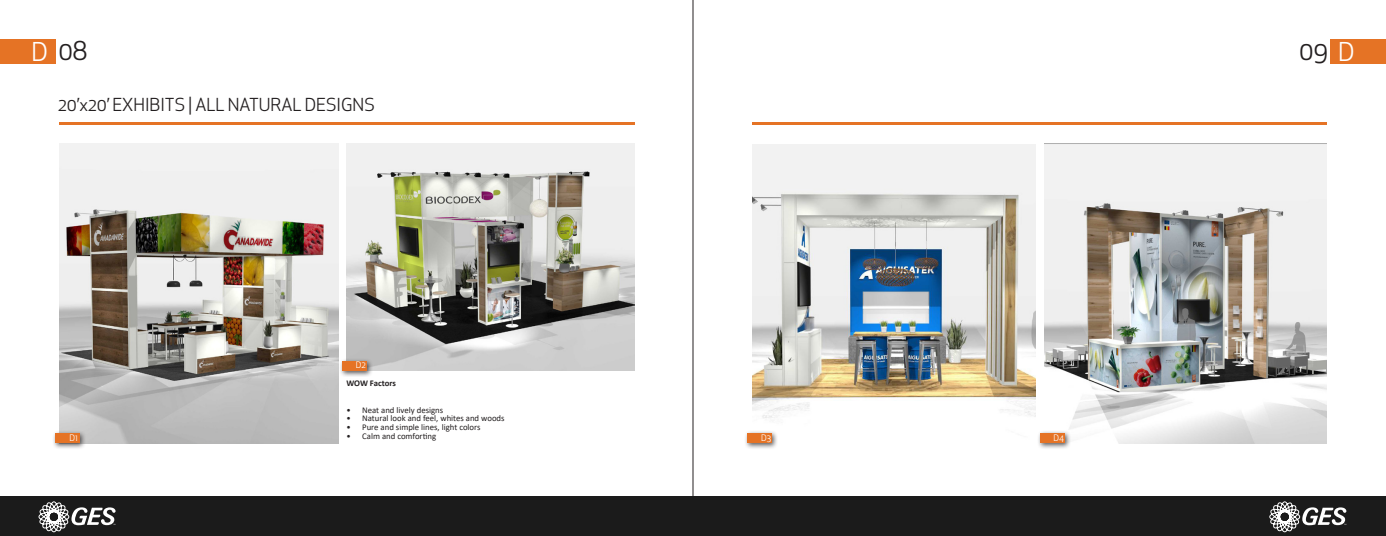
<style>
.page{position:relative;width:1386px;height:536px;background:#fff}
.page>*{position:absolute;margin:0;border:0;box-sizing:border-box;transform-origin:0 0}
.t1{font:25.38px "Apex New";color:#231f20}
.t2{font:17.5px "Apex New";color:#231f20}
.t3{font:8.75px "Calibri";color:#231f20}
.t4{font:700 8.75px "Calibri";letter-spacing:-.01em;color:#231f20}
.t5{font:8.75px "Apex New";color:#fff}
.s1{color:#fff}
</style>
<div class="page">
<hr style="left:59px;top:122px;width:576px;height:3px;background:#e57325">
<img style="left:346px;top:144px;width:289px;height:226px">
<img style="left:60px;top:144px;width:278px;height:299px">
<img style="left:752px;top:144px;width:284px;height:274px">
<hr style="left:752px;top:122px;width:574px;height:2px;background:#e57325">
<img style="left:1045px;top:144px;width:281px;height:299px">
<hr style="left:693px;top:0;width:1px;height:536px;background:#231f20">
<div style="left:0;top:40px;width:55px;height:24px;background:#e57325"></div>
<div style="left:52px;top:430px;width:34px;height:19px;background:#231f20;opacity:.75"></div>
<div style="left:55px;top:433px;width:24px;height:10px;background:#e57325"></div>
<div style="left:339px;top:357px;width:34px;height:20px;background:#231f20;opacity:.75"></div>
<div style="left:342px;top:360px;width:24px;height:10px;background:#e57325"></div>
<div style="left:745px;top:430px;width:34px;height:19px;background:#231f20;opacity:.75"></div>
<div style="left:748px;top:433px;width:24px;height:10px;background:#e57325"></div>
<div style="left:1037px;top:430px;width:34px;height:19px;background:#231f20;opacity:.75"></div>
<div style="left:1040px;top:433px;width:24px;height:10px;background:#e57325"></div>
<div style="left:1331px;top:40px;width:55px;height:24px;background:#e57325"></div>
<div style="left:0;top:496px;width:1386px;height:40px;background:#1b1b1b"></div>
<svg style="left:38px;top:501px;width:78px;height:31px"></svg>
<svg style="left:1269px;top:501px;width:77px;height:31px"></svg>
<p class="t1" style="left:31px;top:35px;width:57px"><span class="s1">D</span> 08</p>
<p class="t2" style="left:58px;top:93px;width:318px">20’x20’ EXHIBITS | ALL NATURAL DESIGNS</p>
<p class="t5" style="left:70px;top:432px;width:10px">D1</p>
<p class="t5" style="left:356px;top:359px;width:12px">D2</p>
<p class="t4" style="left:346px;top:377px;width:51px">WOW Factors</p>
<p class="t3" style="left:346px;top:403px;width:98px">• Neat and lively designs</p>
<p class="t3" style="left:346px;top:412px;width:160px">• Natural look and feel, whites and woods</p>
<p class="t3" style="left:346px;top:421px;width:136px">• Pure and simple lines, light colors</p>
<p class="t3" style="left:346px;top:429px;width:91px">• Calm and comforting</p>
<p class="t5" style="left:761px;top:432px;width:12px">D3</p>
<p class="t5" style="left:1053px;top:432px;width:12px">D4</p>
<p class="t1" style="left:1299px;top:35px;width:57px">09 <span class="s1">D</span></p>
</div>
